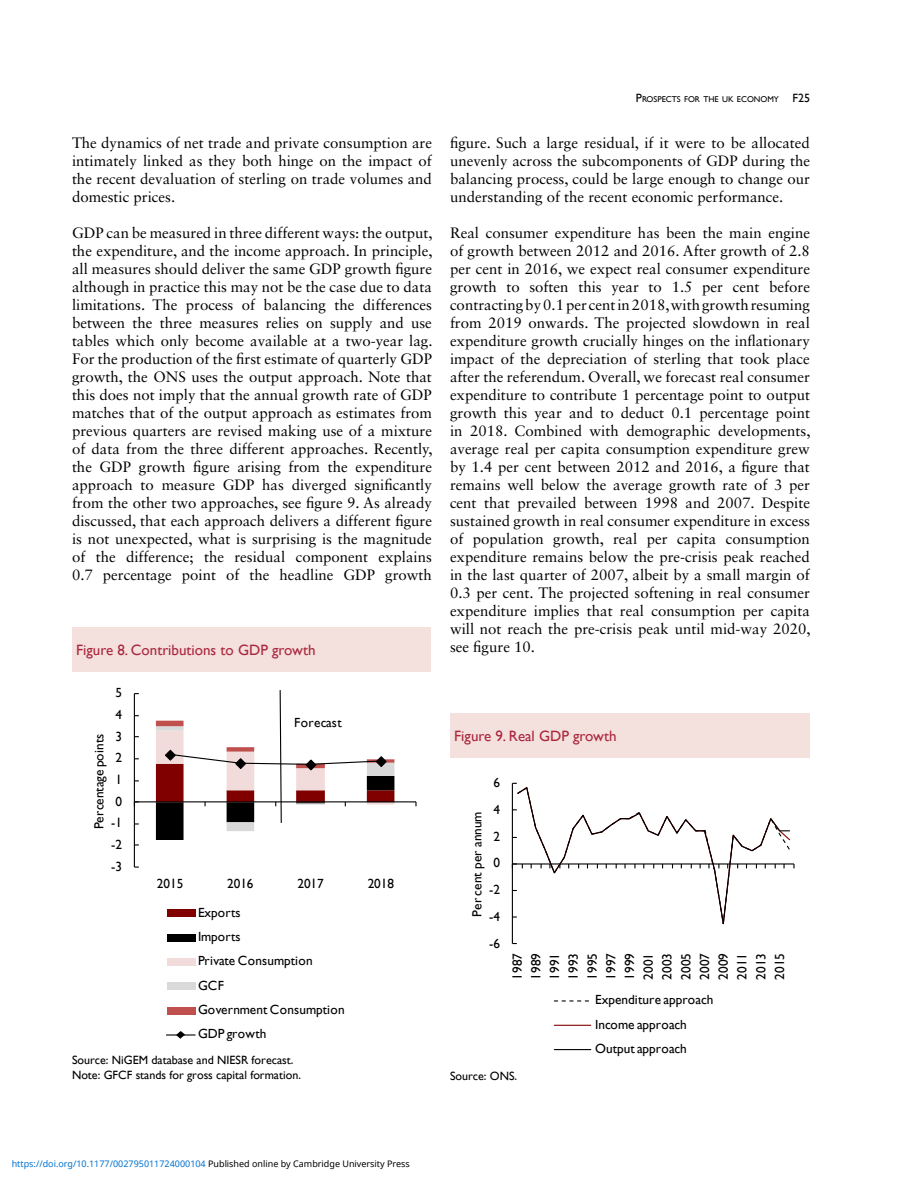
<style>
.page{position:relative;width:918px;height:1188px;background:#fff}
.page>*{position:absolute;margin:0;border:0;box-sizing:border-box;transform-origin:0 0}
.t1{font:15px/18px "Sabon LT Std";color:#000;text-align:justify}
.t2{font:15px "Gill Sans";color:#aa273d}
.t3{font:13.2px/18.8px "Gill Sans";color:#000}
.t4{font:13.2px "Gill Sans";letter-spacing:.02em;color:#000}
.t5{font:12px/15px "Gill Sans";color:#000}
.t6{font:9px "Noto Sans";color:#0172cf}
.t7{font:8.4px "Gill Sans";color:#000}
.s1{font-size:12px}
.s2{color:#000}
</style>
<div class="page">
<div style="left:450px;top:713px;width:360px;height:45px;background:#f4e0dd"></div>
<hr style="left:512px;top:783px;width:1px;height:161px;background:#000">
<svg style="left:512px;top:783px;width:283px;height:149px"></svg>
<svg style="left:554px;top:1000px;width:35px;height:2px"></svg>
<hr style="left:554px;top:1025px;width:37px;height:1px;background:#800000">
<hr style="left:554px;top:1049px;width:37px;height:1px;background:#000">
<div style="left:72px;top:627px;width:359px;height:45px;background:#f4e0dd"></div>
<hr style="left:134px;top:694px;width:1px;height:173px;background:#000">
<hr style="left:134px;top:801px;width:282px;height:1px;background:#000">
<div style="left:167px;top:910px;width:29px;height:7px;background:#800000"></div>
<div style="left:167px;top:934px;width:29px;height:8px;background:#000"></div>
<div style="left:167px;top:958px;width:29px;height:8px;background:#f2dcdb"></div>
<div style="left:167px;top:983px;width:29px;height:7px;background:#d9d9d9"></div>
<div style="left:167px;top:1007px;width:29px;height:8px;background:#c0504d"></div>
<hr style="left:166px;top:1034px;width:29px;height:2px;background:#000">
<svg style="left:175px;top:1031px;width:11px;height:8px"></svg>
<svg style="left:156px;top:690px;width:238px;height:150px"></svg>
<p class="t1" style="left:72px;top:134px;width:362px">The dynamics of net trade and private consumption are intimately linked as they both hinge on the impact of the recent devaluation of sterling on trade volumes and domestic prices.</p>
<p class="t1" style="left:72px;top:224px;width:362px">GDP can be measured in three different ways: the output, the expenditure, and the income approach. In principle, all measures should deliver the same GDP growth figure although in practice this may not be the case due to data limitations. The process of balancing the differences between the three measures relies on supply and use tables which only become available at a two-year lag.<br>For the production of the first estimate of quarterly GDP growth, the ONS uses the output approach. Note that this does not imply that the annual growth rate of GDP matches that of the output approach as estimates from previous quarters are revised making use of a mixture of data from the three different approaches. Recently, the GDP growth figure arising from the expenditure approach to measure GDP has diverged significantly from the other two approaches, see figure 9. As already discussed, that each approach delivers a different figure is not unexpected, what is surprising is the magnitude of the difference; the residual component explains 0.7 percentage point of the headline GDP growth</p>
<p class="t2" style="left:76px;top:641px;width:241px">Figure 8. Contributions to GDP growth</p>
<p class="t3" style="left:116px;top:684px;width:8px">5</p>
<p class="t3" style="left:116px;top:705px;width:8px">4</p>
<p class="t3" style="left:116px;top:727px;width:8px">3</p>
<p class="t3" style="left:90px;top:829px;width:97px;rotate:-90deg">Percentage points</p>
<p class="t3" style="left:116px;top:749px;width:8px">2</p>
<p class="t3" style="left:116px;top:770px;width:8px">1</p>
<p class="t3" style="left:116px;top:792px;width:8px">0</p>
<p class="t3" style="left:111px;top:814px;width:13px">-1</p>
<p class="t3" style="left:111px;top:835px;width:13px">-2</p>
<p class="t3" style="left:111px;top:857px;width:13px">-3</p>
<p class="t4" style="left:294px;top:715px;width:49px">Forecast</p>
<p class="t3" style="left:157px;top:874px;width:28px">2015</p>
<p class="t3" style="left:227px;top:874px;width:28px">2016</p>
<p class="t3" style="left:297px;top:874px;width:28px">2017</p>
<p class="t3" style="left:368px;top:874px;width:28px">2018</p>
<p class="t3" style="left:198px;top:900px;width:148px;line-height:24.3px">Exports<br>Imports<br>Private Consumption<br>GCF<br>Government Consumption<br>GDP growth</p>
<p class="t5" style="left:72px;top:1052px;width:230px">Source: NiGEM database and NIESR forecast.<br>Note: GFCF stands for gross capital formation.</p>
<p class="t7" style="left:636px;top:94px;width:176px"><span class="s1">P</span>ROSPECTS FOR THE UK ECONOMY <span class="s1">F25</span></p>
<p class="t1" style="left:450px;top:134px;width:362px">figure. Such a large residual, if it were to be allocated unevenly across the subcomponents of GDP during the balancing process, could be large enough to change our understanding of the recent economic performance.</p>
<p class="t1" style="left:450px;top:224px;width:362px">Real consumer expenditure has been the main engine of growth between 2012 and 2016. After growth of 2.8 per cent in 2016, we expect real consumer expenditure growth to soften this year to 1.5 per cent before contracting by 0.1 per cent in 2018, with growth resuming from 2019 onwards. The projected slowdown in real expenditure growth crucially hinges on the inflationary impact of the depreciation of sterling that took place after the referendum. Overall, we forecast real consumer expenditure to contribute 1 percentage point to output growth this year and to deduct 0.1 percentage point in 2018. Combined with demographic developments, average real per capita consumption expenditure grew by 1.4 per cent between 2012 and 2016, a figure that remains well below the average growth rate of 3 per cent that prevailed between 1998 and 2007. Despite sustained growth in real consumer expenditure in excess of population growth, real per capita consumption expenditure remains below the pre-crisis peak reached in the last quarter of 2007, albeit by a small margin of 0.3 per cent. The projected softening in real consumer expenditure implies that real consumption per capita will not reach the pre-crisis peak until mid-way 2020, see figure 10.</p>
<p class="t2" style="left:454px;top:727px;width:164px">Figure 9. Real GDP growth</p>
<p class="t3" style="left:494px;top:773px;width:8px">6</p>
<p class="t3" style="left:494px;top:800px;width:8px">4</p>
<p class="t3" style="left:468px;top:917px;width:107px;rotate:-90deg">Per cent per annum</p>
<p class="t3" style="left:494px;top:827px;width:8px">2</p>
<p class="t3" style="left:494px;top:854px;width:8px">0</p>
<p class="t3" style="left:489px;top:880px;width:13px">-2</p>
<p class="t3" style="left:489px;top:907px;width:13px">-4</p>
<p class="t3" style="left:489px;top:934px;width:13px">-6</p>
<p class="t3" style="left:508px;top:980px;width:28px;text-align:justify;rotate:-90deg">1987<br>1989<br>1991<br>1993<br>1995<br>1997<br>1999<br>2001<br>2003<br>2005<br>2007<br>2009<br>2011<br>2013<br>2015</p>
<p class="t3" style="left:595px;top:988px;width:120px;line-height:24.3px">Expenditure approach<br>Income approach<br>Output approach</p>
<p class="t5" style="left:450px;top:1069px;width:69px">Source: ONS.</p>
<p class="t6" style="left:12px;top:1157px;width:400px">https://doi.org/10.1177/002795011724000104 <span class="s2">Published online by Cambridge University Press</span></p>
</div>
